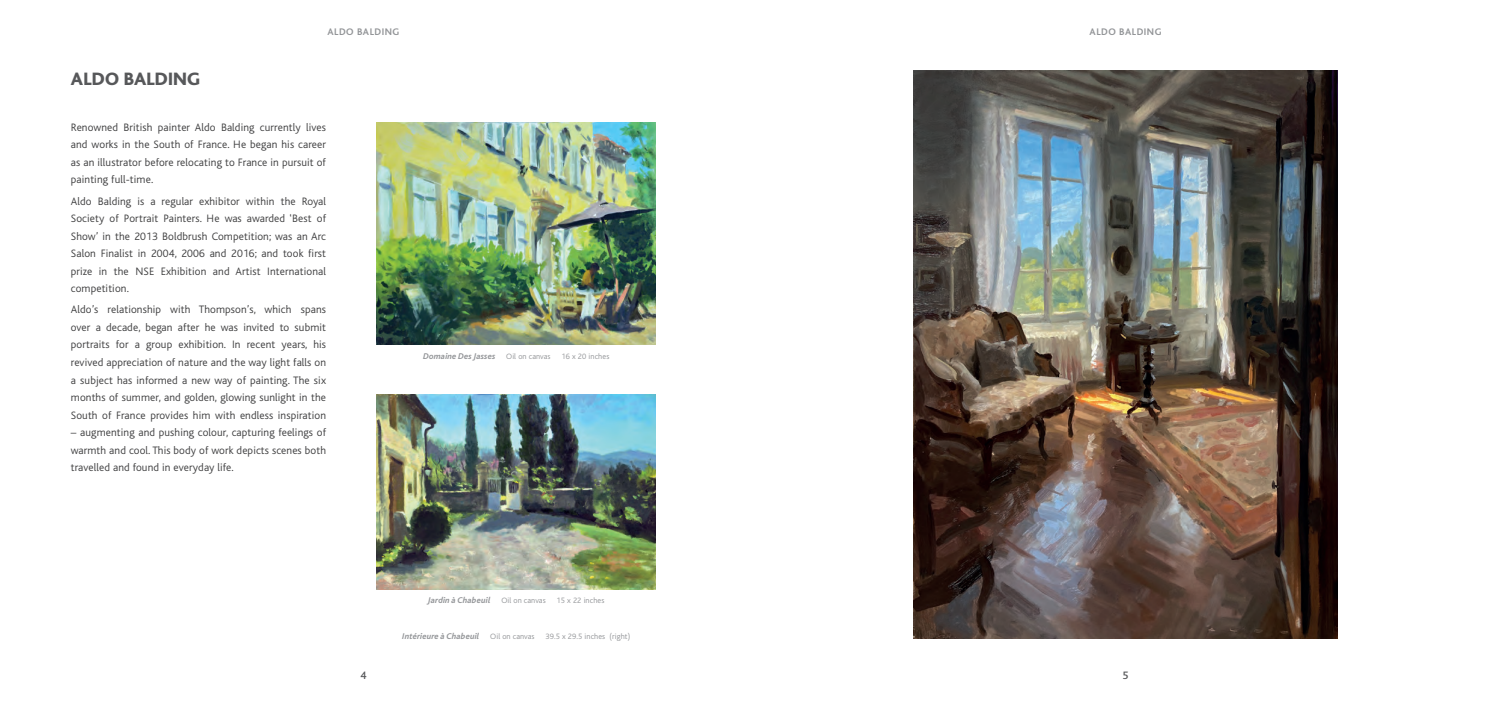
<style>
.page{position:relative;width:1489px;height:709px;background:#fff}
.page>*{position:absolute;margin:0;border:0;box-sizing:border-box;transform-origin:0 0}
.t1{font:800 18.75px "Bliss";letter-spacing:.01em;color:#57585a}
.t2{font:300 11.25px/17.5px "Bliss";letter-spacing:.01em;color:#3e3e3f;text-align:justify}
.t3{font:500 11.25px "Bliss";color:#57585a}
.t4{font:700 10px "Bliss";letter-spacing:.05em;color:#939598}
.t5{font:300 8.12px "Bliss";letter-spacing:.01em;color:#939598}
.s1{font-weight:700;font-style:italic;font-size:8.75px}
</style>
<div class="page">
<img style="left:376px;top:122px;width:280px;height:222px">
<img style="left:913px;top:71px;width:424px;height:567px">
<img style="left:376px;top:394px;width:280px;height:195px">
<p class="t1" style="left:71px;top:69px;width:131px">ALDO BALDING</p>
<p class="t4" style="left:327px;top:27px;width:73px">ALDO BALDING</p>
<p class="t4" style="left:1089px;top:27px;width:73px">ALDO BALDING</p>
<p class="t2" style="left:71px;top:119px;width:257px">Renowned British painter Aldo Balding currently lives and works in the South of France. He began his career as an illustrator before relocating to France in pursuit of painting full-time.</p>
<p class="t2" style="left:71px;top:192px;width:257px">Aldo Balding is a regular exhibitor within the Royal Society of Portrait Painters. He was awarded ‘Best of Show’ in the 2013 Boldbrush Competition; was an Arc Salon Finalist in 2004, 2006 and 2016; and took first prize in the NSE Exhibition and Artist International competition.</p>
<p class="t2" style="left:71px;top:301px;width:257px">Aldo’s relationship with Thompson’s, which spans over a decade, began after he was invited to submit portraits for a group exhibition. In recent years, his revived appreciation of nature and the way light falls on a subject has informed a new way of painting. The six months of summer, and golden, glowing sunlight in the South of France provides him with endless inspiration</p>
<p class="t2" style="left:71px;top:424px;width:257px">– augmenting and pushing colour, capturing feelings of warmth and cool. This body of work depicts scenes both travelled and found in everyday life.</p>
<p class="t5" style="left:423px;top:352px;width:188px"><span class="s1">Domaine Des Jasses</span> Oil on canvas 16 x 20 inches</p>
<p class="t5" style="left:428px;top:596px;width:178px"><span class="s1">Jardin à Chabeuil</span> Oil on canvas 15 x 22 inches</p>
<p class="t5" style="left:402px;top:631px;width:229px"><span class="s1">Intérieure à Chabeuil</span> Oil on canvas 39.5 x 29.5 inches (right)</p>
<p class="t3" style="left:360px;top:669px;width:7px">4</p>
<p class="t3" style="left:1122px;top:669px;width:7px">5</p>
</div>
